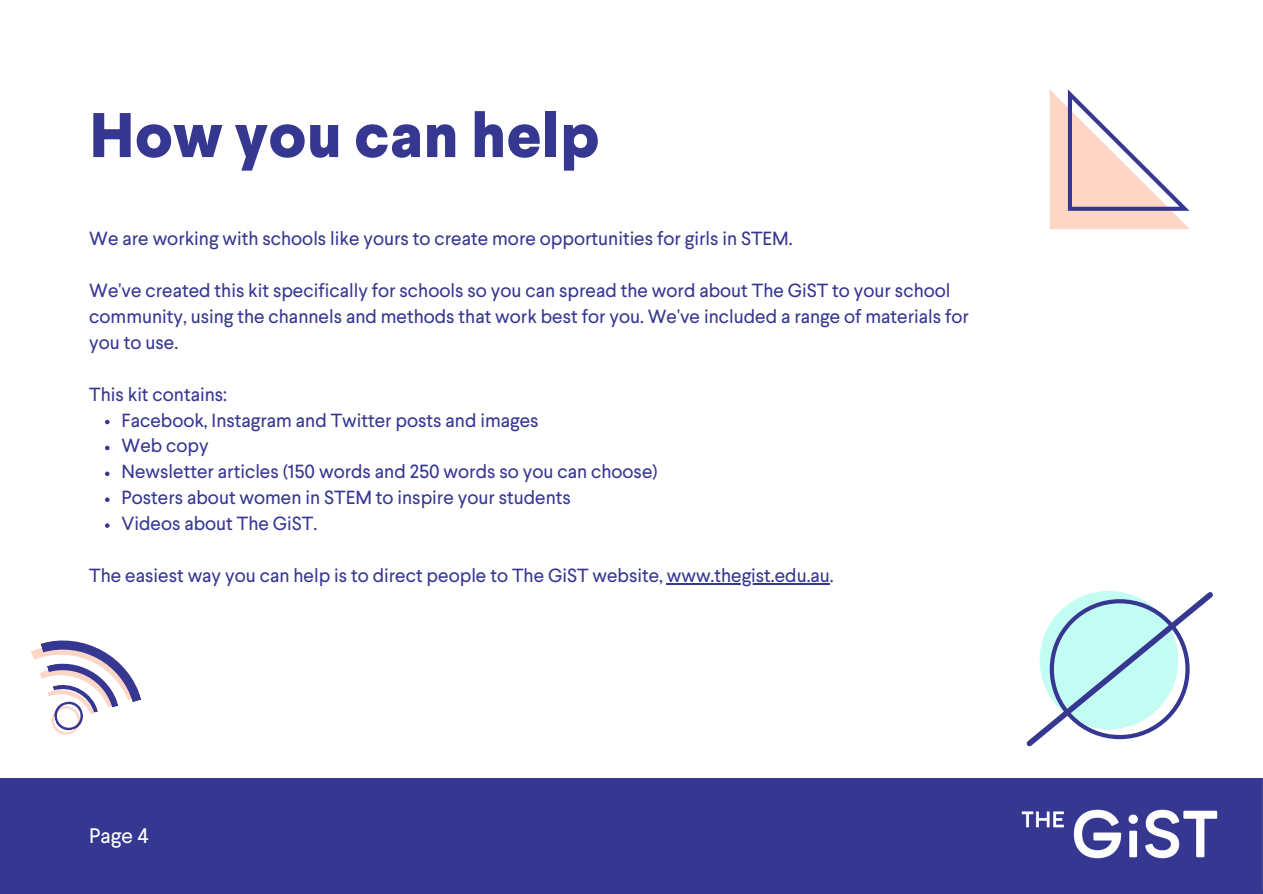
<style>
.page{position:relative;width:1263px;height:894px;background:#fff}
.page>*{position:absolute;margin:0;border:0;box-sizing:border-box;transform-origin:0 0}
.t1{font:800 62.85px "Larsseit";color:#363791}
.t2{font:21px "Larsseit";color:#fff}
.t3{font:19.05px/25.8px "Larsseit";color:#363791}
</style>
<div class="page">
<div style="left:0;top:778px;width:1263px;height:115px;background:#363791"></div>
<img style="left:1021px;top:809px;width:197px;height:50px">
<svg style="left:31px;top:640px;width:110px;height:95px"></svg>
<svg style="left:1050px;top:89px;width:140px;height:140px"></svg>
<svg style="left:105px;top:419px;width:5px;height:5px"></svg>
<svg style="left:105px;top:445px;width:5px;height:5px"></svg>
<svg style="left:105px;top:471px;width:5px;height:5px"></svg>
<svg style="left:105px;top:497px;width:5px;height:5px"></svg>
<svg style="left:105px;top:523px;width:5px;height:4px"></svg>
<hr style="left:667px;top:583px;width:163px;height:1px;background:#363791">
<svg style="left:1026px;top:591px;width:187px;height:156px"></svg>
<p class="t1" style="left:89px;top:109px;width:512px">How you can help</p>
<p class="t3" style="left:89px;top:227px;width:705px">We are working with schools like yours to create more opportunities for girls in STEM.</p>
<p class="t3" style="left:89px;top:279px;width:881px">We've created this kit specifically for schools so you can spread the word about The GiST to your school community, using the channels and methods that work best for you. We've included a range of materials for you to use.</p>
<p class="t3" style="left:89px;top:382px;width:139px">This kit contains:</p>
<p class="t3" style="left:122px;top:408px;width:418px">Facebook, Instagram and Twitter posts and images</p>
<p class="t3" style="left:122px;top:434px;width:89px">Web copy</p>
<p class="t3" style="left:122px;top:460px;width:538px">Newsletter articles (150 words and 250 words so you can choose)</p>
<p class="t3" style="left:122px;top:486px;width:451px">Posters about women in STEM to inspire your students</p>
<p class="t3" style="left:122px;top:512px;width:197px">Videos about The GiST.</p>
<p class="t3" style="left:89px;top:563px;width:746px">The easiest way you can help is to direct people to The GiST website, www.thegist.edu.au.</p>
<p class="t2" style="left:89px;top:826px;width:61px">Page 4</p>
</div>
